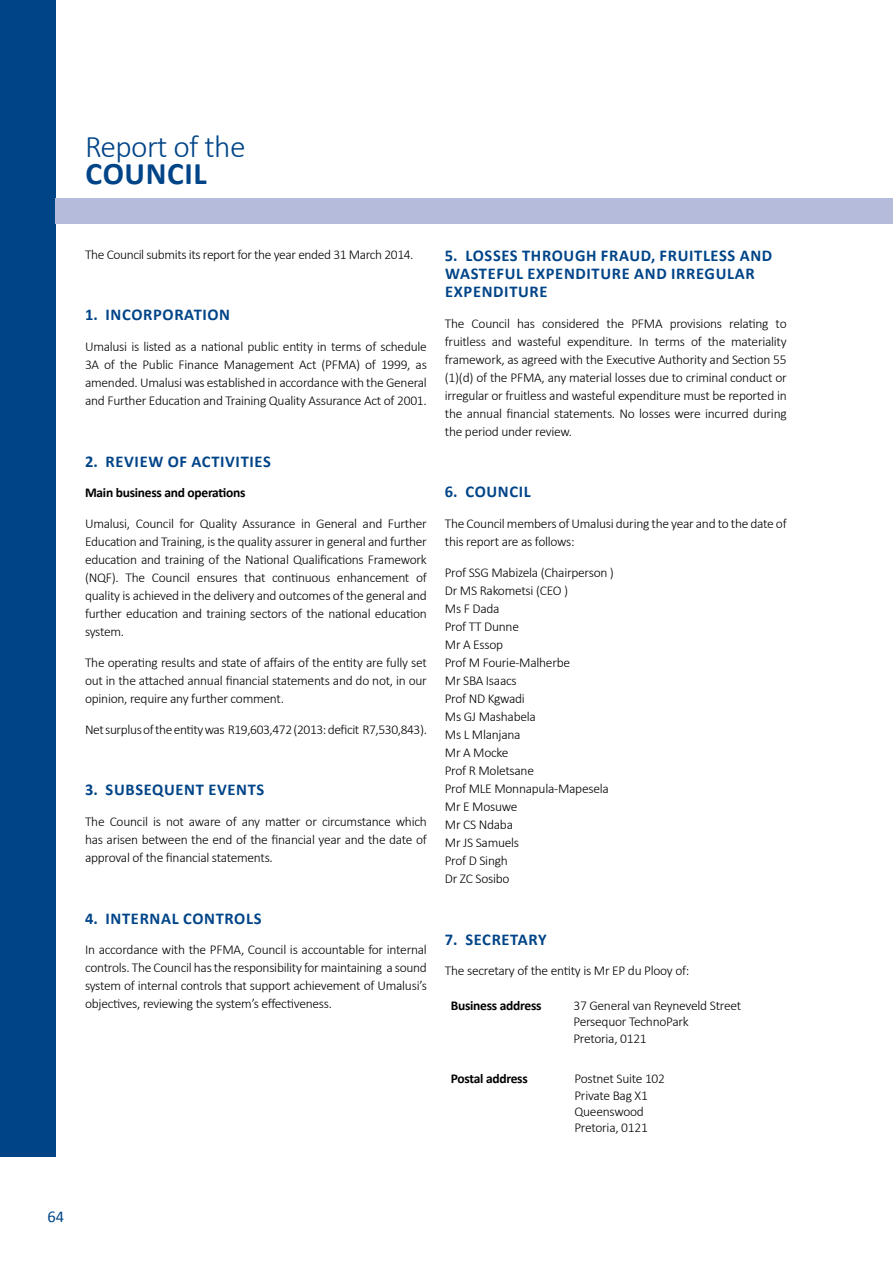
<style>
.page{position:relative;width:893px;height:1263px;background:#fff}
.page>*{position:absolute;margin:0;border:0;box-sizing:border-box;transform-origin:0 0}
.t1{font:300 31.5px "Calibri";letter-spacing:-.02em;color:#048}
.t2{font:700 31.5px "Calibri";letter-spacing:.02em;color:#048}
.t3{font:700 16.5px/18px "Calibri";letter-spacing:.04em;color:#048}
.t4{font:16.5px "Calibri";color:#048}
.t5{font:300 13.5px/18px "Calibri";letter-spacing:-.02em;color:#000;text-align:justify}
.t6{font:700 13.5px "Calibri";letter-spacing:-.02em;color:#000}
</style>
<div class="page">
<div style="left:0;top:0;width:55px;height:1157px;background:#048"></div>
<div style="left:55px;top:198px;width:838px;height:25px;background:#b5bcdb"></div>
<h1 class="t1" style="left:85px;top:127px;width:162px">Report of the</h1>
<h1 class="t2" style="left:86px;top:153px;width:123px">COUNCIL</h1>
<p class="t5" style="left:85px;top:245px;width:330px">The Council submits its report for the year ended 31 March 2014.</p>
<p class="t3" style="left:85px;top:306px;width:147px">1. INCORPORATION</p>
<p class="t5" style="left:85px;top:338px;width:343px">Umalusi is listed as a national public entity in terms of schedule 3A of the Public Finance Management Act (PFMA) of 1999, as amended. Umalusi was established in accordance with the General and Further Education and Training Quality Assurance Act of 2001.</p>
<p class="t3" style="left:85px;top:452px;width:187px">2. REVIEW OF ACTIVITIES</p>
<p class="t6" style="left:85px;top:484px;width:162px">Main business and operations</p>
<p class="t5" style="left:85px;top:515px;width:343px">Umalusi, Council for Quality Assurance in General and Further Education and Training, is the quality assurer in general and further education and training of the National Qualifications Framework (NQF). The Council ensures that continuous enhancement of quality is achieved in the delivery and outcomes of the general and further education and training sectors of the national education system.</p>
<p class="t5" style="left:85px;top:653px;width:343px">The operating results and state of affairs of the entity are fully set out in the attached annual financial statements and do not, in our opinion, require any further comment.</p>
<p class="t5" style="left:85px;top:720px;width:343px">Net surplus of the entity was R19,603,472 (2013: deficit R7,530,843).</p>
<p class="t3" style="left:85px;top:781px;width:181px">3. SUBSEQUENT EVENTS</p>
<p class="t5" style="left:85px;top:812px;width:343px">The Council is not aware of any matter or circumstance which has arisen between the end of the financial year and the date of approval of the financial statements.</p>
<p class="t3" style="left:85px;top:909px;width:178px">4. INTERNAL CONTROLS</p>
<p class="t5" style="left:85px;top:941px;width:343px">In accordance with the PFMA, Council is accountable for internal controls. The Council has the responsibility for maintaining a sound system of internal controls that support achievement of Umalusi’s objectives, reviewing the system’s effectiveness.</p>
<p class="t3" style="left:445px;top:247px;width:329px">5. LOSSES THROUGH FRAUD, FRUITLESS AND<br>WASTEFUL EXPENDITURE AND IRREGULAR<br>EXPENDITURE</p>
<p class="t5" style="left:445px;top:314px;width:343px">The Council has considered the PFMA provisions relating to fruitless and wasteful expenditure. In terms of the materiality framework, as agreed with the Executive Authority and Section 55 (1)(d) of the PFMA, any material losses due to criminal conduct or irregular or fruitless and wasteful expenditure must be reported in the annual financial statements. No losses were incurred during the period under review.</p>
<p class="t3" style="left:445px;top:483px;width:87px">6. COUNCIL</p>
<p class="t5" style="left:445px;top:515px;width:343px">The Council members of Umalusi during the year and to the date of this report are as follows:</p>
<p class="t5" style="left:445px;top:563px;width:171px;text-align:left">Prof SSG Mabizela (Chairperson )<br>Dr MS Rakometsi (CEO )<br>Ms F Dada<br>Prof TT Dunne<br>Mr A Essop<br>Prof M Fourie-Malherbe<br>Mr SBA Isaacs<br>Prof ND Kgwadi<br>Ms GJ Mashabela<br>Ms L Mlanjana<br>Mr A Mocke<br>Prof R Moletsane<br>Prof MLE Monnapula-Mapesela<br>Mr E Mosuwe<br>Mr CS Ndaba<br>Mr JS Samuels<br>Prof D Singh<br>Dr ZC Sosibo</p>
<p class="t3" style="left:445px;top:930px;width:103px">7. SECRETARY</p>
<p class="t5" style="left:445px;top:962px;width:246px">The secretary of the entity is Mr EP du Plooy of:</p>
<p class="t6" style="left:451px;top:997px;width:92px">Business address</p>
<p class="t5" style="left:573px;top:997px;width:169px;line-height:16.2px;text-align:left">37 General van Reyneveld Street<br>Persequor TechnoPark<br>Pretoria, 0121</p>
<p class="t6" style="left:451px;top:1070px;width:78px">Postal address</p>
<p class="t5" style="left:574px;top:1071px;width:92px;line-height:16.2px;text-align:left">Postnet Suite 102<br>Private Bag X1<br>Queenswood<br>Pretoria, 0121</p>
<p class="t4" style="left:47px;top:1205px;width:18px">64</p>
</div>
